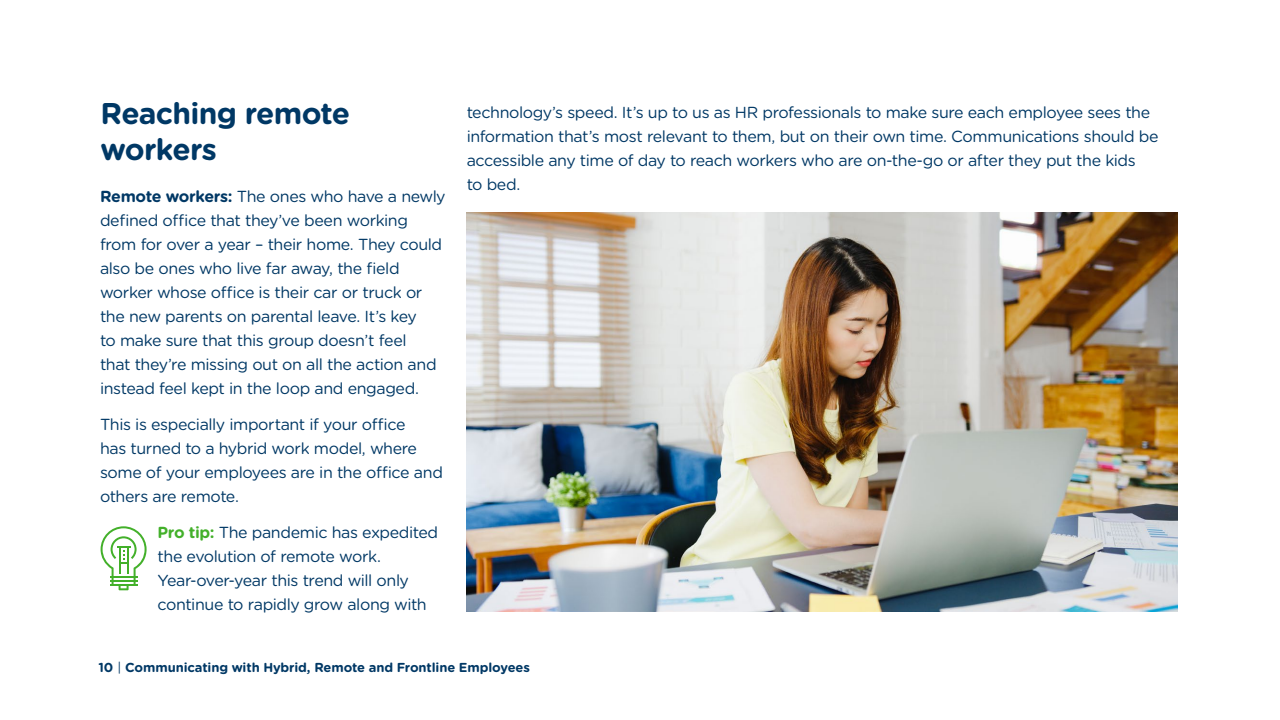
<style>
.page{position:relative;width:1280px;height:720px;background:#fff}
.page>*{position:absolute;margin:0;border:0;box-sizing:border-box;transform-origin:0 0}
.t1{font:700 30px/36px "Gotham Rounded";letter-spacing:-.025em;color:#003865}
.t2{font:16px/24px "Gotham Rounded";letter-spacing:-.025em;color:#003865}
.t3{font:700 13px "Gotham Rounded";letter-spacing:-.01em;color:#003865}
.s1{font-weight:700}
.s2{font-weight:700;color:#43b02a}
.s3{font-weight:400}
</style>
<div class="page">
<svg style="left:101px;top:526px;width:46px;height:64px"></svg>
<img style="left:467px;top:212px;width:711px;height:399px">
<h1 class="t1" style="left:101px;top:94px;width:251px">Reaching remote workers</h1>
<p class="t2" style="left:100px;top:184px;width:347px"><span class="s1">Remote workers:</span> The ones who have a newly defined office that they’ve been working from for over a year – their home. They could also be ones who live far away, the field worker whose office is their car or truck or the new parents on parental leave. It’s key<br>to make sure that this group doesn’t feel<br>that they’re missing out on all the action and instead feel kept in the loop and engaged.</p>
<p class="t2" style="left:100px;top:412px;width:344px">This is especially important if your office<br>has turned to a hybrid work model, where some of your employees are in the office and others are remote.</p>
<p class="t2" style="left:158px;top:520px;width:282px"><span class="s2">Pro tip:</span> The pandemic has expedited the evolution of remote work.<br>Year-over-year this trend will only continue to rapidly grow along with</p>
<p class="t2" style="left:467px;top:100px;width:693px">technology’s speed. It’s up to us as HR professionals to make sure each employee sees the information that’s most relevant to them, but on their own time. Communications should be accessible any time of day to reach workers who are on-the-go or after they put the kids<br>to bed.</p>
<p class="t3" style="left:98px;top:658px;width:433px">10 <span class="s3">|</span> Communicating with Hybrid, Remote and Frontline Employees</p>
</div>
